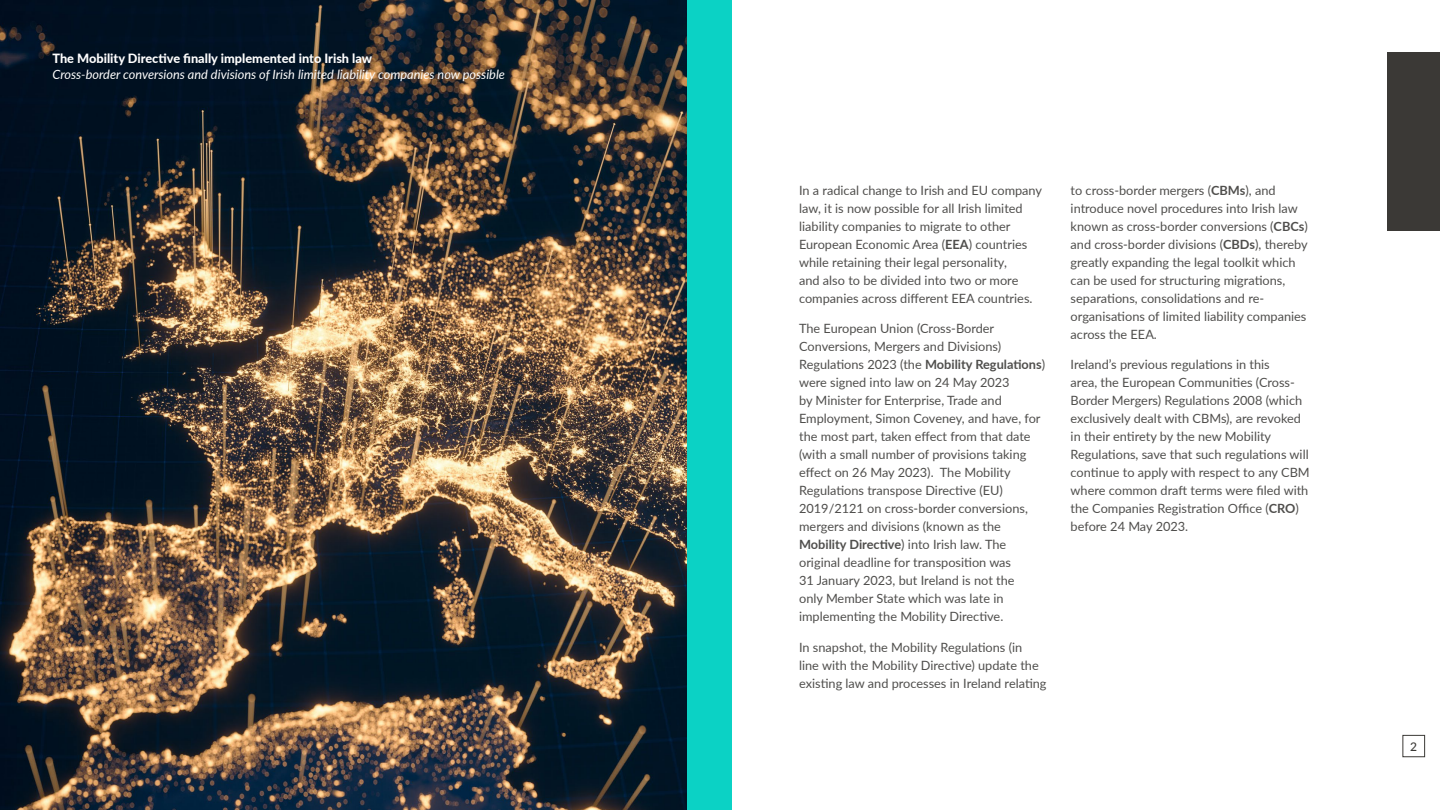
<style>
.page{position:relative;width:1440px;height:810px;background:#fff}
.page>*{position:absolute;margin:0;border:0;box-sizing:border-box;transform-origin:0 0}
.t1{font:12.75px/18px "Lato";color:#4f4e4c}
.t2{font:italic 12.75px "Lato";color:#fff}
.t3{font:800 12.75px "Lato";color:#fff}
.t4{font:500 12px "Lato";color:#3b3936}
.s1{font-weight:700}
</style>
<div class="page">
<div style="left:1388px;top:52px;width:52px;height:179px;background:#3b3936"></div>
<img style="left:0;top:0;width:687px;height:810px">
<div style="left:687px;top:0;width:44px;height:810px;background:#0bd2c5"></div>
<div style="left:1402px;top:735px;width:23px;height:22px;border:1px solid #3b3936"></div>
<p class="t3" style="left:52px;top:49px;width:321px">The Mobility Directive finally implemented into Irish law</p>
<p class="t2" style="left:52px;top:65px;width:454px">Cross-border conversions and divisions of Irish limited liability companies now possible</p>
<p class="t1" style="left:799px;top:180px;width:245px">In a radical change to Irish and EU company law, it is now possible for all Irish limited liability companies to migrate to other European Economic Area (<span class="s1">EEA</span>) countries while retaining their legal personality,<br>and also to be divided into two or more companies across different EEA countries.</p>
<p class="t1" style="left:799px;top:319px;width:248px">The European Union (Cross-Border Conversions, Mergers and Divisions)<br>Regulations 2023 (the <span class="s1">Mobility Regulations</span>) were signed into law on 24 May 2023<br>by Minister for Enterprise, Trade and Employment, Simon Coveney, and have, for the most part, taken effect from that date (with a small number of provisions taking effect on 26 May 2023). The Mobility Regulations transpose Directive (EU)<br>2019/2121 on cross-border conversions, mergers and divisions (known as the <span class="s1">Mobility Directive</span>) into Irish law. The original deadline for transposition was<br>31 January 2023, but Ireland is not the<br>only Member State which was late in implementing the Mobility Directive.</p>
<p class="t1" style="left:799px;top:638px;width:249px">In snapshot, the Mobility Regulations (in<br>line with the Mobility Directive) update the existing law and processes in Ireland relating</p>
<p class="t1" style="left:1071px;top:180px;width:239px">to cross-border mergers (<span class="s1">CBMs</span>), and introduce novel procedures into Irish law known as cross-border conversions (<span class="s1">CBCs</span>) and cross-border divisions (<span class="s1">CBDs</span>), thereby greatly expanding the legal toolkit which can be used for structuring migrations, separations, consolidations and re&shy;organisations of limited liability companies across the EEA.</p>
<p class="t1" style="left:1071px;top:355px;width:241px">Ireland’s previous regulations in this<br>area, the European Communities (Cross-Border Mergers) Regulations 2008 (which exclusively dealt with CBMs), are revoked in their entirety by the new Mobility Regulations, save that such regulations will continue to apply with respect to any CBM where common draft terms were filed with the Companies Registration Office (<span class="s1">CRO</span>) before 24 May 2023.</p>
<p class="t4" style="left:1410px;top:738px;width:8px">2</p>
</div>
